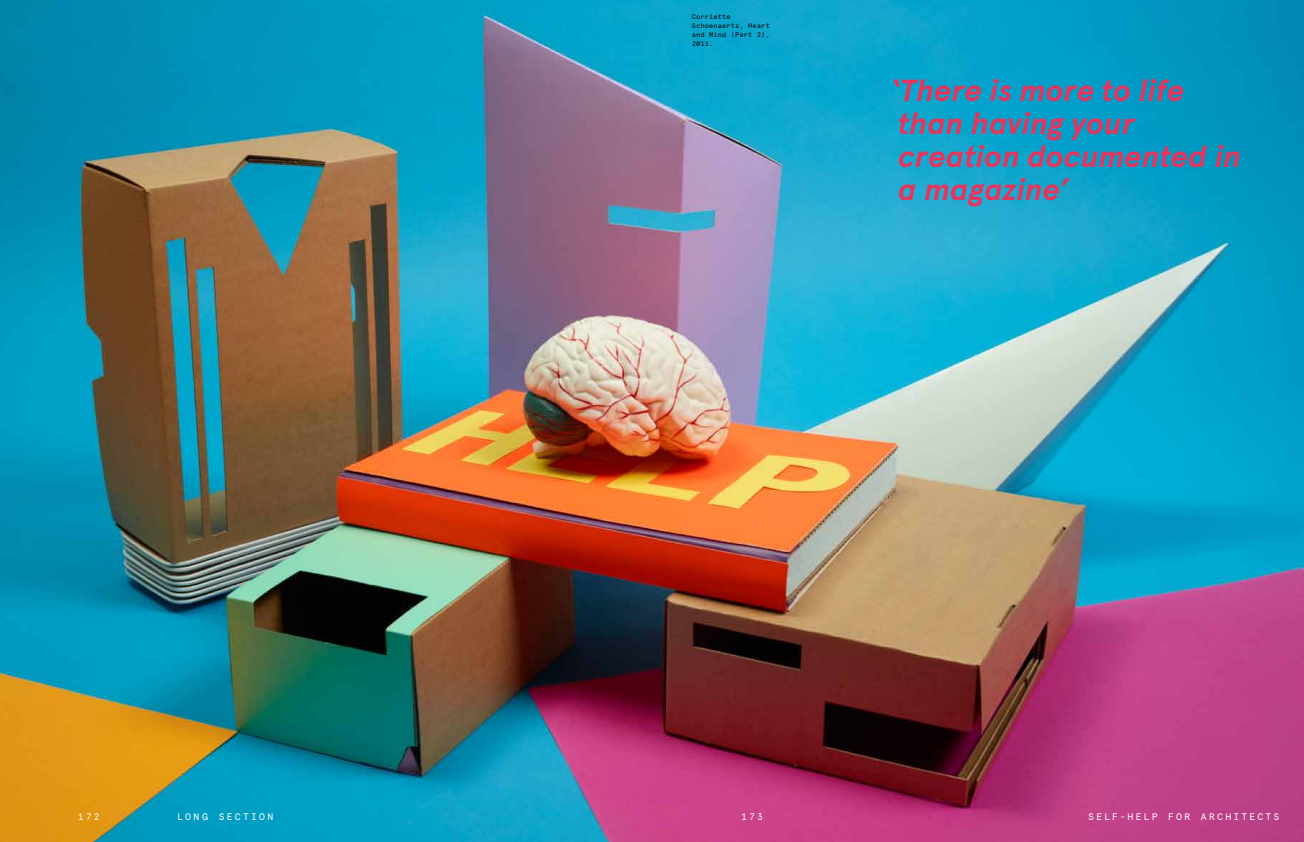
<style>
.page{position:relative;width:1304px;height:842px;background:#fff}
.page>*{position:absolute;margin:0;border:0;box-sizing:border-box;transform-origin:0 0}
.t1{font:italic 700 30.5px/33px "Apercu";letter-spacing:-.005em;color:#e8345c}
.t2{font:9.5px "Apercu Mono";letter-spacing:.235em;color:#fff}
.t3{font:6.8px/8.8px "Apercu Mono";letter-spacing:.02em;color:#000}
</style>
<div class="page">
<img style="left:0;top:0;width:1304px;height:842px">
<p class="t3" style="left:692px;top:12px;width:80px">Corriette<br>Schoenaerts, Heart and Mind (Part 2),<br>2011.</p>
<p class="t1" style="left:891px;top:74px;width:352px">‘There is more to life than having your creation documented in a magazine’</p>
<p class="t2" style="left:78px;top:811px;width:23px">172</p>
<p class="t2" style="left:177px;top:811px;width:98px">LONG SECTION</p>
<p class="t2" style="left:741px;top:811px;width:23px">173</p>
<p class="t2" style="left:1088px;top:811px;width:56px">Sel f-Help</p>
<p class="t2" style="left:1168px;top:811px;width:58px">Fo r Architects</p>
</div>
